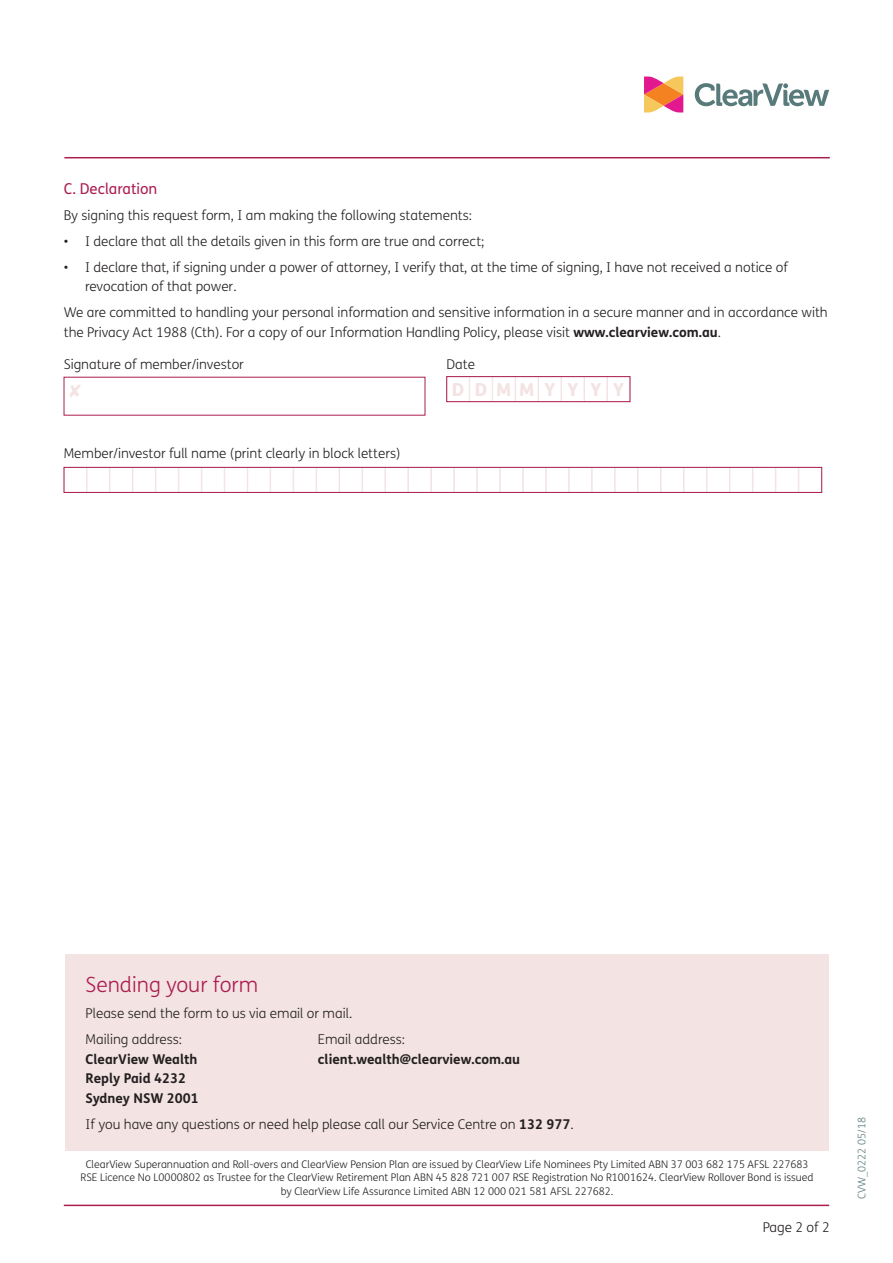
<style>
.page{position:relative;width:893px;height:1263px;background:#fff}
.page>*{position:absolute;margin:0;border:0;box-sizing:border-box;transform-origin:0 0}
.t1{font:300 21px "FS Me";color:#ab1d51}
.t2{font:800 18px "FS Me";letter-spacing:.595em;color:#f3e3e3}
.t3{font:15px "FS Me";color:#ab1d51}
.t4{font:300 13.5px/19.5px "FS Me";color:#231f20}
.t5{font:700 13.5px/19.5px "FS Me";color:#231f20}
.t6{font:300 10.5px/13.5px "FS Me";color:#231f20;text-align:center}
.t7{font:300 10.5px "FS Me";color:#587a7b}
.s1{font-weight:700}
</style>
<div class="page">
<hr style="left:64px;top:1204px;width:765px;height:2px;background:#ab1d51">
<hr style="left:64px;top:157px;width:766px;height:1px;background:#ab1d51">
<svg style="left:644px;top:77px;width:39px;height:35px"></svg>
<svg style="left:695px;top:83px;width:134px;height:23px"></svg>
<div style="left:469px;top:376px;width:23px;height:26px;border:1px solid #f3e3e3"></div>
<div style="left:492px;top:376px;width:23px;height:26px;border:1px solid #f3e3e3"></div>
<div style="left:515px;top:376px;width:23px;height:26px;border:1px solid #f3e3e3"></div>
<div style="left:538px;top:376px;width:23px;height:26px;border:1px solid #f3e3e3"></div>
<div style="left:561px;top:376px;width:23px;height:26px;border:1px solid #f3e3e3"></div>
<div style="left:584px;top:376px;width:23px;height:26px;border:1px solid #f3e3e3"></div>
<div style="left:607px;top:376px;width:23px;height:26px;border:1px solid #f3e3e3"></div>
<div style="left:446px;top:376px;width:184px;height:26px;border:1px solid #ab1d51"></div>
<div style="left:64px;top:467px;width:23px;height:26px;background:#fff;border:1px solid #f3e3e3"></div>
<div style="left:87px;top:467px;width:23px;height:26px;background:#fff;border:1px solid #f3e3e3"></div>
<div style="left:110px;top:467px;width:23px;height:26px;background:#fff;border:1px solid #f3e3e3"></div>
<div style="left:133px;top:467px;width:23px;height:26px;background:#fff;border:1px solid #f3e3e3"></div>
<div style="left:156px;top:467px;width:23px;height:26px;background:#fff;border:1px solid #f3e3e3"></div>
<div style="left:179px;top:467px;width:23px;height:26px;background:#fff;border:1px solid #f3e3e3"></div>
<div style="left:202px;top:467px;width:23px;height:26px;background:#fff;border:1px solid #f3e3e3"></div>
<div style="left:247px;top:467px;width:23px;height:26px;background:#fff;border:1px solid #f3e3e3"></div>
<div style="left:270px;top:467px;width:23px;height:26px;background:#fff;border:1px solid #f3e3e3"></div>
<div style="left:293px;top:467px;width:23px;height:26px;background:#fff;border:1px solid #f3e3e3"></div>
<div style="left:316px;top:467px;width:23px;height:26px;background:#fff;border:1px solid #f3e3e3"></div>
<div style="left:339px;top:467px;width:23px;height:26px;background:#fff;border:1px solid #f3e3e3"></div>
<div style="left:362px;top:467px;width:23px;height:26px;background:#fff;border:1px solid #f3e3e3"></div>
<div style="left:385px;top:467px;width:23px;height:26px;background:#fff;border:1px solid #f3e3e3"></div>
<div style="left:408px;top:467px;width:23px;height:26px;background:#fff;border:1px solid #f3e3e3"></div>
<div style="left:431px;top:467px;width:23px;height:26px;background:#fff;border:1px solid #f3e3e3"></div>
<div style="left:454px;top:467px;width:23px;height:26px;background:#fff;border:1px solid #f3e3e3"></div>
<div style="left:477px;top:467px;width:23px;height:26px;background:#fff;border:1px solid #f3e3e3"></div>
<div style="left:500px;top:467px;width:23px;height:26px;background:#fff;border:1px solid #f3e3e3"></div>
<div style="left:523px;top:467px;width:23px;height:26px;background:#fff;border:1px solid #f3e3e3"></div>
<div style="left:546px;top:467px;width:23px;height:26px;background:#fff;border:1px solid #f3e3e3"></div>
<div style="left:569px;top:467px;width:23px;height:26px;background:#fff;border:1px solid #f3e3e3"></div>
<div style="left:592px;top:467px;width:23px;height:26px;background:#fff;border:1px solid #f3e3e3"></div>
<div style="left:615px;top:467px;width:23px;height:26px;background:#fff;border:1px solid #f3e3e3"></div>
<div style="left:638px;top:467px;width:23px;height:26px;background:#fff;border:1px solid #f3e3e3"></div>
<div style="left:661px;top:467px;width:23px;height:26px;background:#fff;border:1px solid #f3e3e3"></div>
<div style="left:684px;top:467px;width:23px;height:26px;background:#fff;border:1px solid #f3e3e3"></div>
<div style="left:707px;top:467px;width:23px;height:26px;background:#fff;border:1px solid #f3e3e3"></div>
<div style="left:730px;top:467px;width:23px;height:26px;background:#fff;border:1px solid #f3e3e3"></div>
<div style="left:753px;top:467px;width:23px;height:26px;background:#fff;border:1px solid #f3e3e3"></div>
<div style="left:776px;top:467px;width:23px;height:26px;background:#fff;border:1px solid #f3e3e3"></div>
<div style="left:64px;top:467px;width:758px;height:26px;border:1px solid #ab1d51"></div>
<div style="left:65px;top:954px;width:764px;height:197px;background:#f3e3e3"></div>
<p class="t3" style="left:64px;top:178px;width:95px">C. Declaration</p>
<p class="t4" style="left:64px;top:205px;width:410px">By signing this request form, I am making the following statements:</p>
<p class="t4" style="left:64px;top:231px;width:422px">• I declare that all the details given in this form are true and correct;</p>
<p class="t4" style="left:85px;top:257px;width:704px;text-indent:-21px">• I declare that, if signing under a power of attorney, I verify that, at the time of signing, I have not received a notice of revocation of that power.</p>
<p class="t4" style="left:64px;top:302px;width:765px">We are committed to handling your personal information and sensitive information in a secure manner and in accordance with the Privacy Act 1988 (Cth). For a copy of our Information Handling Policy, please visit <span class="s1">www.clearview.com.au</span>.</p>
<p class="t4" style="left:64px;top:354px;width:182px">Signature of member/investor</p>
<p class="t4" style="left:446px;top:354px;width:30px">Date</p>
<h2 class="t2" style="left:452px;top:375px;width:174px">DDMMYYYY</h2>
<p class="t4" style="left:64px;top:443px;width:338px">Member/investor full name (print clearly in block letters)</p>
<h1 class="t1" style="left:86px;top:971px;width:174px">Sending your form</h1>
<p class="t4" style="left:86px;top:1000px;width:268px;line-height:26px">Please send the form to us via email or mail.<br>Mailing address:</p>
<p class="t4" style="left:318px;top:1029px;width:89px">Email address:</p>
<p class="t5" style="left:86px;top:1048px;width:113px">ClearView Wealth</p>
<p class="t5" style="left:318px;top:1048px;width:204px">client.wealth@clearview.com.au</p>
<p class="t5" style="left:86px;top:1068px;width:115px">Reply Paid 4232<br>Sydney NSW 2001</p>
<p class="t4" style="left:86px;top:1114px;width:489px">If you have any questions or need help please call our Service Centre on <span class="s1">132 977</span>.</p>
<p class="t6" style="left:81px;top:1157px;width:734px">ClearView Superannuation and Roll-overs and ClearView Pension Plan are issued by ClearView Life Nominees Pty Limited ABN 37 003 682 175 AFSL 227683<br>RSE Licence No L0000802 as Trustee for the ClearView Retirement Plan ABN 45 828 721 007 RSE Registration No R1001624. ClearView Rollover Bond is issued by ClearView Life Assurance Limited ABN 12 000 021 581 AFSL 227682.</p>
<p class="t4" style="left:763px;top:1217px;width:68px">Page 2 of 2</p>
<p class="t7" style="left:855px;top:1199px;width:83px;rotate:-90deg">CVW_0222 05/18</p>
</div>
